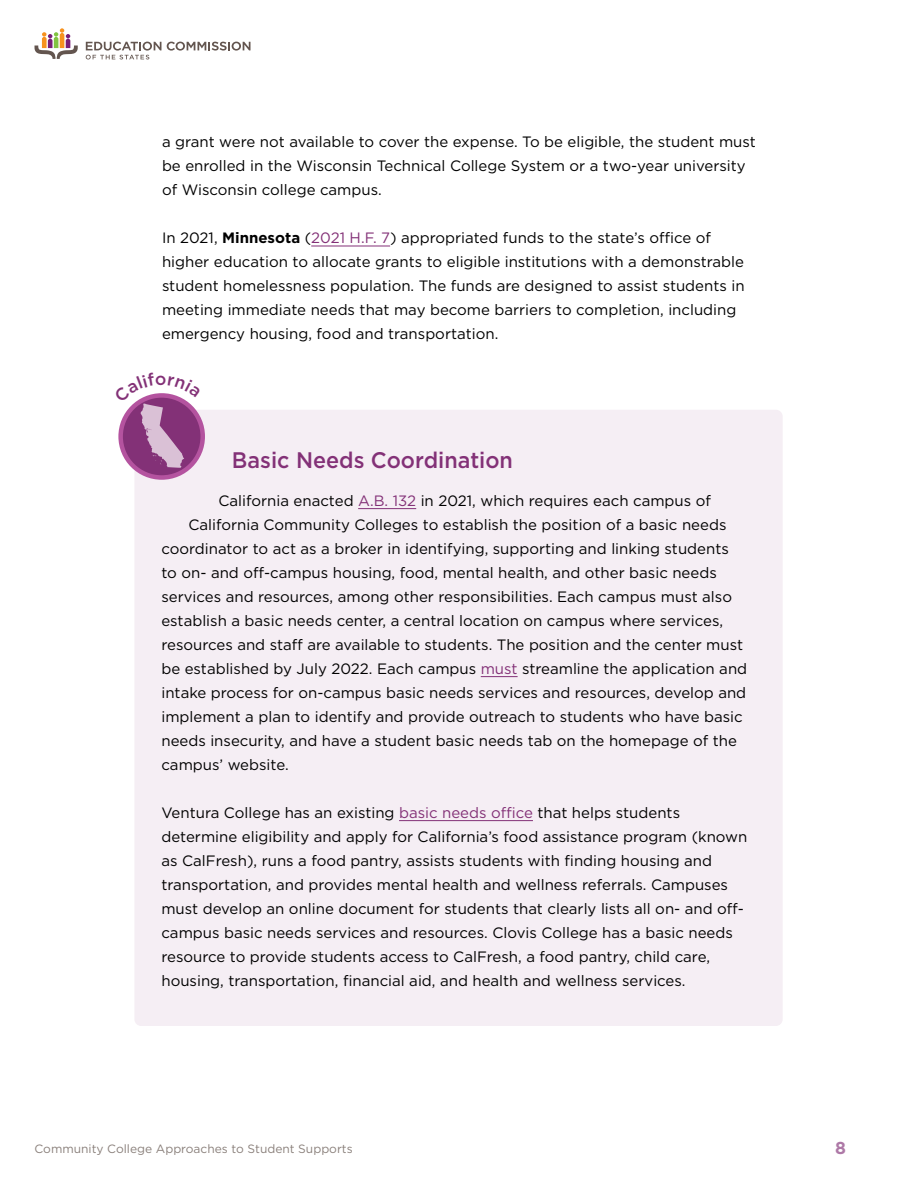
<style>
.page{position:relative;width:918px;height:1188px;background:#fff}
.page>*{position:absolute;margin:0;border:0;box-sizing:border-box;transform-origin:0 0}
.t1{font:500 22.5px "Gotham";color:#833177;scale:.96 1}
.t2{font:700 17.25px "Gotham";color:#ae79a7}
.t3{font:15px/24px "Gotham";color:#000}
.t4{font:12px "Gotham";color:#8a807b}
.s1{font-weight:700}
.s2{color:#833177}
</style>
<div class="page">
<svg style="left:35px;top:28px;width:43px;height:31px"></svg>
<svg style="left:167px;top:42px;width:84px;height:9px"></svg>
<svg style="left:86px;top:42px;width:75px;height:17px"></svg>
<hr style="left:311px;top:246px;width:79px;height:1px;background:#833177">
<div style="left:134px;top:410px;width:649px;height:616px;background:#f5eef4;border-radius:7px"></div>
<hr style="left:358px;top:508px;width:58px;height:1px;background:#833177">
<hr style="left:481px;top:676px;width:37px;height:1px;background:#833177">
<hr style="left:399px;top:820px;width:134px;height:1px;background:#833177">
<svg style="left:121px;top:395px;width:82px;height:83px"></svg>
<div style="left:118px;top:393px;width:87px;height:87px;border:4px solid #b4539f;border-radius:50%"></div>
<svg style="left:118px;top:393px;width:83px;height:75px;background:#ad70a3"></svg>
<p class="t3" style="left:162px;top:129px;width:595px">a grant were not available to cover the expense. To be eligible, the student must be enrolled in the Wisconsin Technical College System or a two-year university of Wisconsin college campus.</p>
<p class="t3" style="left:162px;top:225px;width:584px">In 2021, <span class="s1">Minnesota</span> (<span class="s2">2021 H.F. 7</span>) appropriated funds to the state’s office of higher education to allocate grants to eligible institutions with a demonstrable student homelessness population. The funds are designed to assist students in meeting immediate needs that may become barriers to completion, including emergency housing, food and transportation.</p>
<h1 class="t1" style="left:232px;top:445px;width:294px">Basic Needs Coordination</h1>
<p class="t3" style="left:218px;top:488px;width:494px">California enacted <span class="s2">A.B. 132</span> in 2021, which requires each campus of</p>
<p class="t3" style="left:188px;top:512px;width:540px">California Community Colleges to establish the position of a basic needs</p>
<p class="t3" style="left:161px;top:536px;width:569px">coordinator to act as a broker in identifying, supporting and linking students</p>
<p class="t3" style="left:161px;top:560px;width:557px">to on- and off-campus housing, food, mental health, and other basic needs</p>
<p class="t3" style="left:161px;top:584px;width:572px">services and resources, among other responsibilities. Each campus must also</p>
<p class="t3" style="left:161px;top:608px;width:563px">establish a basic needs center, a central location on campus where services,</p>
<p class="t3" style="left:161px;top:632px;width:583px">resources and staff are available to students. The position and the center must</p>
<p class="t3" style="left:161px;top:656px;width:587px">be established by July 2022. Each campus <span class="s2">must</span> streamline the application and</p>
<p class="t3" style="left:161px;top:680px;width:586px">intake process for on-campus basic needs services and resources, develop and</p>
<p class="t3" style="left:161px;top:704px;width:583px">implement a plan to identify and provide outreach to students who have basic</p>
<p class="t3" style="left:161px;top:728px;width:577px">needs insecurity, and have a student basic needs tab on the homepage of the</p>
<p class="t3" style="left:161px;top:752px;width:129px">campus’ website.</p>
<p class="t3" style="left:161px;top:800px;width:588px">Ventura College has an existing <span class="s2">basic needs office</span> that helps students determine eligibility and apply for California’s food assistance program (known as CalFresh), runs a food pantry, assists students with finding housing and transportation, and provides mental health and wellness referrals. Campuses must develop an online document for students that clearly lists all on- and off&shy;campus basic needs services and resources. Clovis College has a basic needs resource to provide students access to CalFresh, a food pantry, child care, housing, transportation, financial aid, and health and wellness services.</p>
<p class="t4" style="left:34px;top:1141px;width:320px">Community College Approaches to Student Supports</p>
<p class="t2" style="left:835px;top:1136px;width:12px">8</p>
</div>
